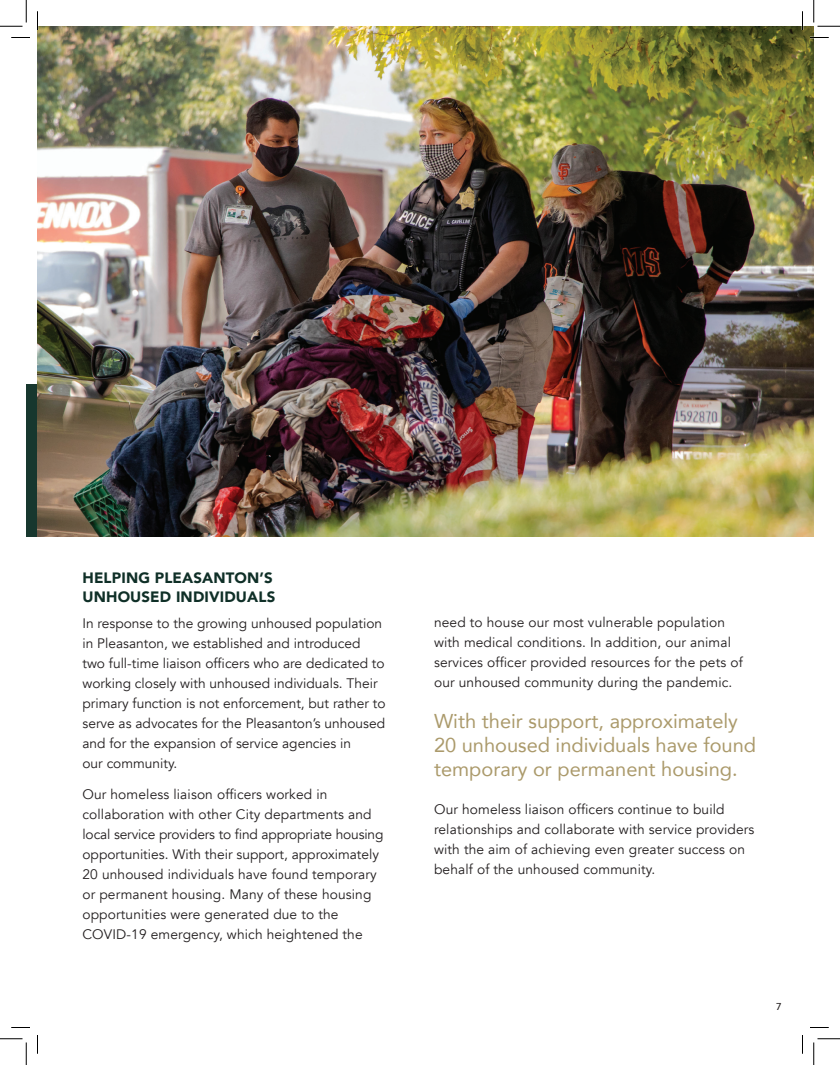
<style>
.page{position:relative;width:840px;height:1065px;background:#fff}
.page>*{position:absolute;margin:0;border:0;box-sizing:border-box;transform-origin:0 0}
.t1{font:20px/24px "Avenir";color:#ab9a6b}
.t2{font:900 15px/19.5px "Avenir";letter-spacing:.01em;color:#0f2f27}
.t3{font:13.75px/20px "Avenir";letter-spacing:.01em;color:#231f20}
.t4{font:500 10px "Avenir";color:#231f20}
</style>
<div class="page">
<img style="left:38px;top:26px;width:776px;height:510px">
<svg style="left:11px;top:37px;width:19px;height:1px"></svg>
<svg style="left:810px;top:37px;width:19px;height:1px"></svg>
<svg style="left:11px;top:1027px;width:19px;height:1px"></svg>
<svg style="left:810px;top:1027px;width:19px;height:1px"></svg>
<svg style="left:37px;top:11px;width:1px;height:19px"></svg>
<svg style="left:37px;top:1035px;width:1px;height:19px"></svg>
<svg style="left:802px;top:11px;width:1px;height:19px"></svg>
<svg style="left:802px;top:1035px;width:1px;height:19px"></svg>
<svg style="left:0;top:0;width:27px;height:27px"></svg>
<svg style="left:0;top:1039px;width:27px;height:26px"></svg>
<svg style="left:814px;top:0;width:26px;height:27px"></svg>
<svg style="left:814px;top:1039px;width:26px;height:26px"></svg>
<p class="t2" style="left:82px;top:567px;width:194px">HELPING PLEASANTON’S<br>UNHOUSED INDIVIDUALS</p>
<p class="t3" style="left:82px;top:613px;width:305px">In response to the growing unhoused population in Pleasanton, we established and introduced two full-time liaison officers who are dedicated to working closely with unhoused individuals. Their primary function is not enforcement, but rather to serve as advocates for the Pleasanton’s unhoused and for the expansion of service agencies in<br>our community.</p>
<p class="t3" style="left:82px;top:784px;width:303px">Our homeless liaison officers worked in collaboration with other City departments and local service providers to find appropriate housing opportunities. With their support, approximately 20 unhoused individuals have found temporary or permanent housing. Many of these housing opportunities were generated due to the COVID-19 emergency, which heightened the</p>
<p class="t3" style="left:434px;top:612px;width:310px">need to house our most vulnerable population with medical conditions. In addition, our animal services officer provided resources for the pets of our unhoused community during the pandemic.</p>
<p class="t1" style="left:434px;top:708px;width:324px">With their support, approximately<br>20 unhoused individuals have found temporary or permanent housing.</p>
<p class="t3" style="left:434px;top:799px;width:322px">Our homeless liaison officers continue to build relationships and collaborate with service providers with the aim of achieving even greater success on behalf of the unhoused community.</p>
<p class="t4" style="left:776px;top:998px;width:7px">7</p>
</div>
